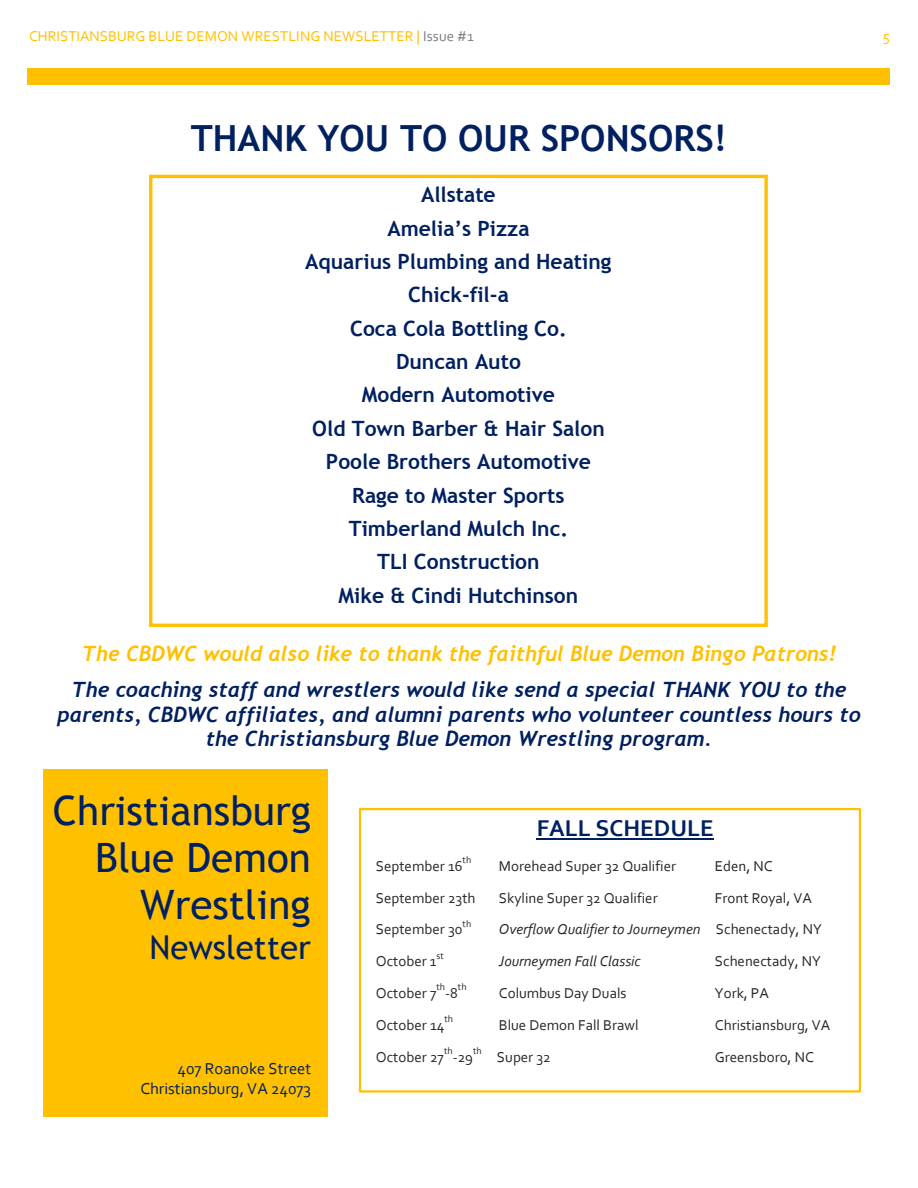
<style>
.page{position:relative;width:918px;height:1188px;background:#fff}
.page>*{position:absolute;margin:0;border:0;box-sizing:border-box;transform-origin:0 0}
.t1{font:40.5px/47px "Trebuchet MS";color:#002060;text-align:right}
.t2{font:700 36px "Trebuchet MS";color:#002060}
.t3{font:33px "Trebuchet MS";color:#002060}
.t4{font:700 24px "Corbel";color:#002060}
.t5{font:700 21px/33.5px "Trebuchet MS";color:#002060;text-align:center}
.t6{font:italic 700 21px/24.5px "Trebuchet";color:#002060;text-align:center}
.t7{font:italic 700 21px "Trebuchet";color:#ffc000}
.t8{font:16.5px/20.1px "Corbel";color:#002060;text-align:right}
.t9{font:15px "Corbel";color:#262626}
.t10{font:italic 15px "Corbel";color:#262626}
.t11{font:15px "Corbel";letter-spacing:.005em;color:#ffc000}
.t12{font:9.75px "Corbel";letter-spacing:.005em;color:#262626}
.s1{color:#808080}
.s2{font-style:normal}
</style>
<div class="page">
<div style="left:27px;top:68px;width:863px;height:16px;background:#ffc000"></div>
<div style="left:43px;top:769px;width:284px;height:348px;background:#ffc000"></div>
<hr style="left:537px;top:838px;width:177px;height:2px;background:#002060">
<div style="left:359px;top:808px;width:502px;height:285px;border:2px solid #ffc000"></div>
<div style="left:149px;top:175px;width:619px;height:452px;border:3px solid #ffc000"></div>
<p class="t11" style="left:29px;top:27px;width:446px">CHRISTIANSBURG BLUE DEMON WRESTLING NEWSLETTER | <span class="s1">Issue #1</span></p>
<p class="t11" style="left:883px;top:27px;width:9px">5</p>
<h2 class="t2" style="left:191px;top:116px;width:538px">THANK YOU TO OUR SPONSORS!</h2>
<p class="t5" style="left:305px;top:178px;width:308px">Allstate<br>Amelia’s Pizza<br>Aquarius Plumbing and Heating<br>Chick-fil-a<br>Coca Cola Bottling Co.<br>Duncan Auto<br>Modern Automotive<br>Old Town Barber &amp; Hair Salon<br>Poole Brothers Automotive<br>Rage to Master Sports<br>Timberland Mulch Inc.<br>TLI Construction<br>Mike &amp; Cindi Hutchinson</p>
<h3 class="t7" style="left:82px;top:641px;width:756px">The CBDWC would also like to thank the faithful Blue Demon Bingo Patrons!</h3>
<h3 class="t6" style="left:57px;top:678px;width:805px">The coaching staff and wrestlers would like send a special THANK YOU to the parents, CBDWC affiliates, and alumni parents who volunteer countless hours to the Christiansburg Blue Demon Wrestling program.</h3>
<h1 class="t1" style="left:53px;top:788px;width:260px">Christiansburg<br>Blue Demon<br>Wrestling</h1>
<h3 class="t3" style="left:149px;top:928px;width:163px">Newsletter</h3>
<p class="t8" style="left:140px;top:1058px;width:172px">407 Roanoke Street<br>Christiansburg, VA 24073</p>
<p class="t12" style="left:463px;top:854px;width:10px">th</p>
<p class="t9" style="left:376px;top:856px;width:88px">September 16</p>
<h3 class="t4" style="left:537px;top:813px;width:179px">FALL SCHEDULE</h3>
<p class="t9" style="left:499px;top:856px;width:179px">Morehead Super 32 Qualifier</p>
<p class="t9" style="left:715px;top:856px;width:59px">Eden, NC</p>
<p class="t9" style="left:376px;top:888px;width:101px">September 23th</p>
<p class="t9" style="left:499px;top:888px;width:160px">Skyline Super 32 Qualifier</p>
<p class="t9" style="left:715px;top:888px;width:98px">Front Royal, VA</p>
<p class="t9" style="left:376px;top:920px;width:88px">September 30</p>
<p class="t12" style="left:463px;top:918px;width:10px">th</p>
<p class="t10" style="left:499px;top:920px;width:325px">Overflow Qualifier to Journeymen <span class="s2">Schenectady, NY</span></p>
<p class="t9" style="left:376px;top:952px;width:62px">October 1</p>
<p class="t12" style="left:436px;top:949px;width:9px">st</p>
<p class="t10" style="left:499px;top:952px;width:143px">Journeymen Fall Classic</p>
<p class="t9" style="left:715px;top:952px;width:108px">Schenectady, NY</p>
<p class="t9" style="left:376px;top:984px;width:62px">October 7</p>
<p class="t12" style="left:436px;top:981px;width:10px">th</p>
<p class="t12" style="left:458px;top:981px;width:10px">th</p>
<p class="t9" style="left:499px;top:984px;width:129px">Columbus Day Duals</p>
<p class="t9" style="left:715px;top:984px;width:55px">York, PA</p>
<p class="t9" style="left:445px;top:984px;width:14px">-8</p>
<p class="t12" style="left:444px;top:1013px;width:10px">th</p>
<p class="t9" style="left:376px;top:1015px;width:70px">October 14</p>
<p class="t9" style="left:499px;top:1015px;width:141px">Blue Demon Fall Brawl</p>
<p class="t9" style="left:715px;top:1015px;width:117px">Christiansburg, VA</p>
<p class="t12" style="left:444px;top:1045px;width:10px">th</p>
<p class="t12" style="left:473px;top:1045px;width:10px">th</p>
<p class="t9" style="left:376px;top:1047px;width:70px">October 27</p>
<p class="t9" style="left:453px;top:1047px;width:22px">-29</p>
<p class="t9" style="left:497px;top:1047px;width:55px">Super 32</p>
<p class="t9" style="left:715px;top:1047px;width:100px">Greensboro, NC</p>
</div>
